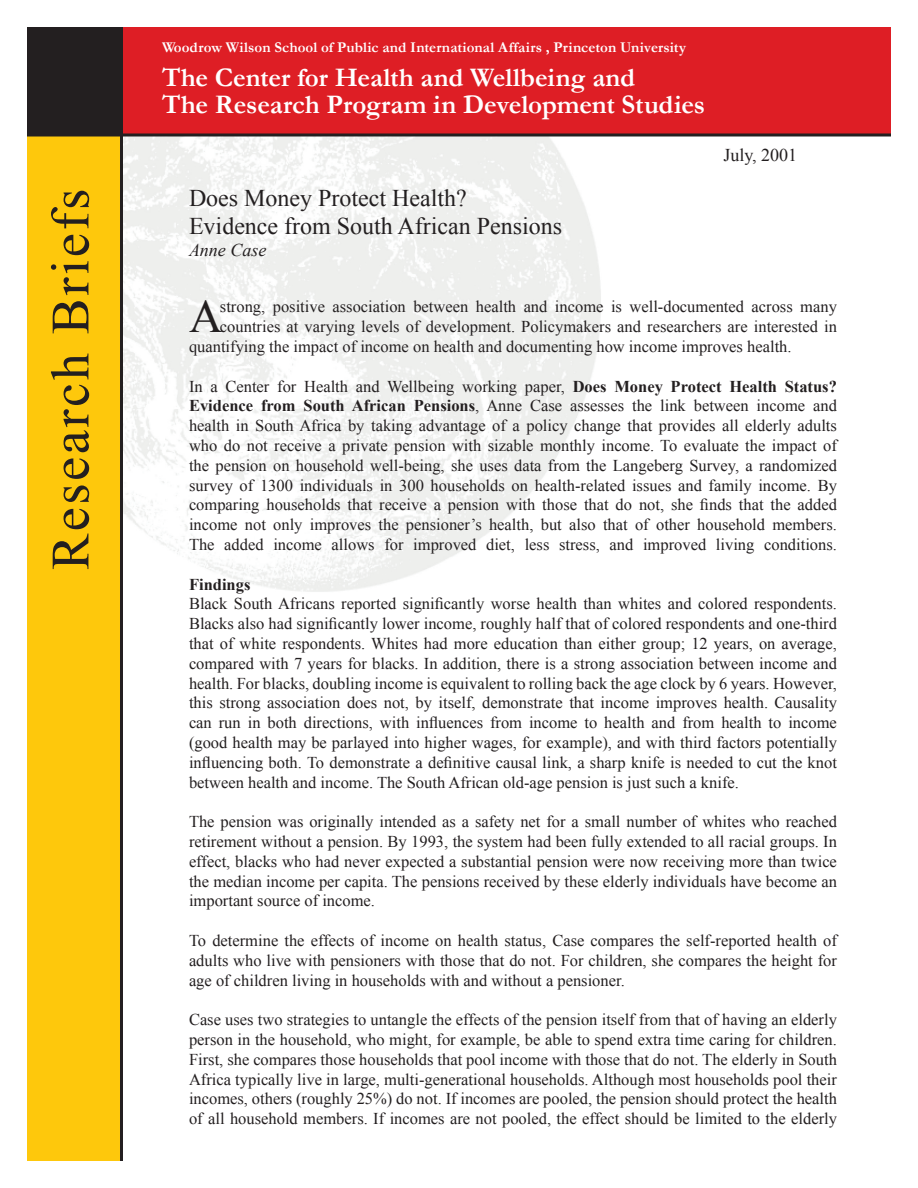
<style>
.page{position:relative;width:918px;height:1188px;background:#fff}
.page>*{position:absolute;margin:0;border:0;box-sizing:border-box;transform-origin:0 0}
.t1{font:54px "Times New Roman";letter-spacing:.05em;color:#231f20}
.t2{font:46.35px "Times New Roman";color:#231f20}
.t3{font:700 27px/27px "Garamond";letter-spacing:-.005em;color:#fff}
.t4{font:24px/28.8px "Times New Roman";color:#231f20}
.t5{font:18px "Times New Roman";color:#231f20}
.t6{font:italic 18px "Times New Roman";color:#231f20}
.t7{font:16.5px/19.8px "Times New Roman";color:#231f20;text-align:justify}
.t8{font:700 16.5px "Times New Roman";color:#231f20}
.t9{font:700 15px "Garamond";letter-spacing:.01em;color:#fff}
.s1{font-weight:700}
</style>
<div class="page">
<div style="left:122px;top:27px;width:769px;height:108px;background:#de1e25"></div>
<div style="left:27px;top:27px;width:95px;height:108px;background:#231f20"></div>
<div style="left:27px;top:135px;width:95px;height:1026px;background:#fec80c"></div>
<hr style="left:120px;top:27px;width:3px;height:1134px;background:#231f20">
<hr style="left:27px;top:134px;width:864px;height:2px;background:#231f20">
<h1 class="t1" style="left:34px;top:570px;width:383px;rotate:-90deg">Research Briefs</h1>
<p class="t9" style="left:162px;top:37px;width:526px">Woodrow Wilson School of Public and International Affairs , Princeton University</p>
<h3 class="t3" style="left:162px;top:64px;width:545px">The Center for Health and Wellbeing and<br>The Research Program in Development Studies</h3>
<h3 class="t4" style="left:189px;top:183px;width:375px">Does Money Protect Health?<br>Evidence from South African Pensions</h3>
<p class="t6" style="left:189px;top:238px;width:79px">Anne Case</p>
<p class="t5" style="left:723px;top:143px;width:75px">July, 2001</p>
<h2 class="t2" style="left:189px;top:286px;width:35px">A</h2>
<p class="t7" style="left:220px;top:297px;width:619px">strong, positive association between health and income is well-documented across many</p>
<p class="t7" style="left:220px;top:317px;width:619px">countries at varying levels of development. Policymakers and researchers are interested in</p>
<p class="t7" style="left:189px;top:336px;width:604px">quantifying the impact of income on health and documenting how income improves health.</p>
<p class="t7" style="left:189px;top:376px;width:650px">In a Center for Health and Wellbeing working paper, <span class="s1">Does Money Protect Health Status?<br>Evidence from South African Pensions</span>, Anne Case assesses the link between income and health in South Africa by taking advantage of a policy change that provides all elderly adults who do not receive a private pension with sizable monthly income. To evaluate the impact of the pension on household well-being, she uses data from the Langeberg Survey, a randomized survey of 1300 individuals in 300 households on health-related issues and family income. By comparing households that receive a pension with those that do not, she finds that the added income not only improves the pensioner’s health, but also that of other household members.<br>The added income allows for improved diet, less stress, and improved living conditions.</p>
<p class="t8" style="left:189px;top:573px;width:63px">Findings</p>
<p class="t7" style="left:189px;top:594px;width:650px">Black South Africans reported significantly worse health than whites and colored respondents.<br>Blacks also had significantly lower income, roughly half that of colored respondents and one-third that of white respondents. Whites had more education than either group; 12 years, on average, compared with 7 years for blacks. In addition, there is a strong association between income and health. For blacks, doubling income is equivalent to rolling back the age clock by 6 years. However, this strong association does not, by itself, demonstrate that income improves health. Causality can run in both directions, with influences from income to health and from health to income (good health may be parlayed into higher wages, for example), and with third factors potentially influencing both. To demonstrate a definitive causal link, a sharp knife is needed to cut the knot between health and income. The South African old-age pension is just such a knife.</p>
<p class="t7" style="left:189px;top:812px;width:650px">The pension was originally intended as a safety net for a small number of whites who reached retirement without a pension. By 1993, the system had been fully extended to all racial groups. In effect, blacks who had never expected a substantial pension were now receiving more than twice the median income per capita. The pensions received by these elderly individuals have become an important source of income.</p>
<p class="t7" style="left:189px;top:930px;width:650px">To determine the effects of income on health status, Case compares the self-reported health of adults who live with pensioners with those that do not. For children, she compares the height for age of children living in households with and without a pensioner.</p>
<p class="t7" style="left:189px;top:1010px;width:650px">Case uses two strategies to untangle the effects of the pension itself from that of having an elderly person in the household, who might, for example, be able to spend extra time caring for children.<br>First, she compares those households that pool income with those that do not. The elderly in South Africa typically live in large, multi-generational households. Although most households pool their incomes, others (roughly 25%) do not. If incomes are pooled, the pension should protect the health of all household members. If incomes are not pooled, the effect should be limited to the elderly</p>
</div>
